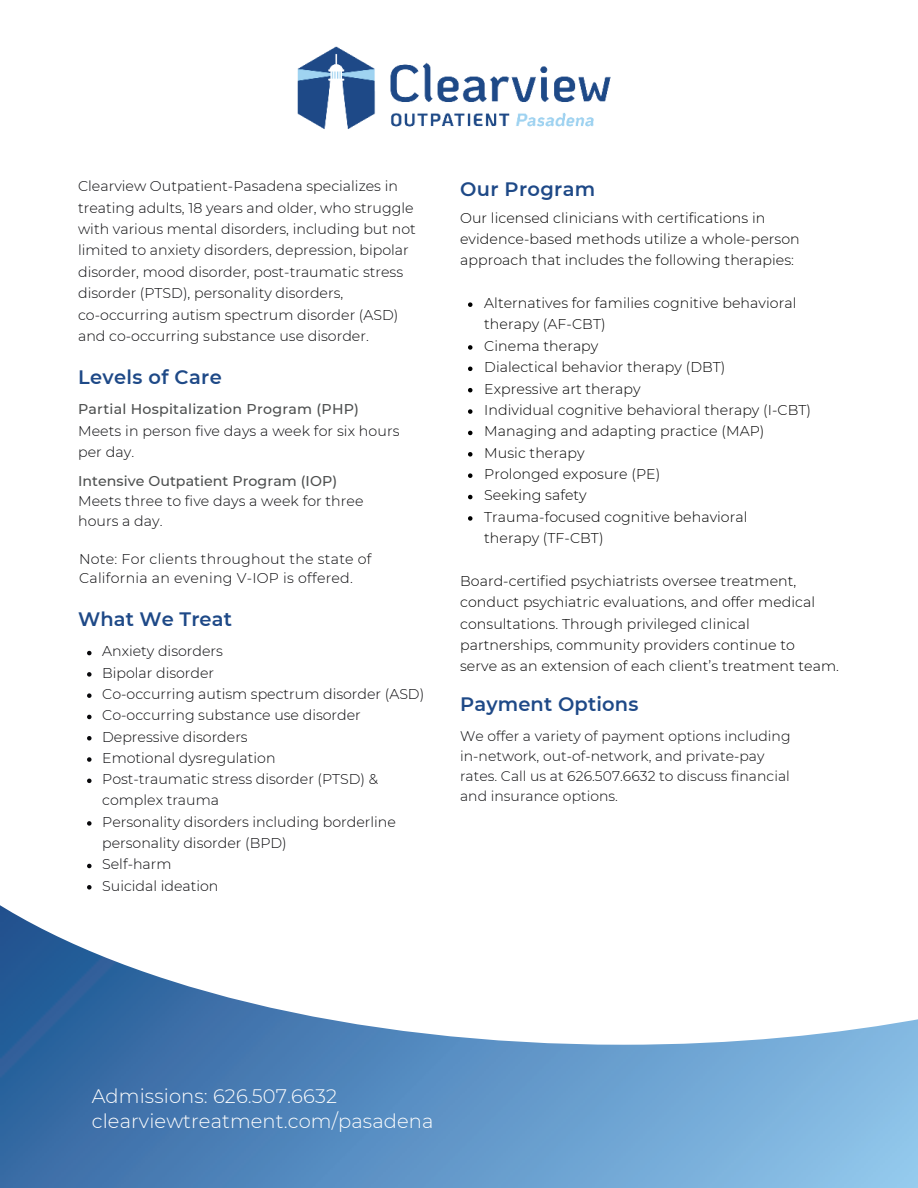
<style>
.page{position:relative;width:918px;height:1188px;background:#fff}
.page>*{position:absolute;margin:0;border:0;box-sizing:border-box;transform-origin:0 0}
.t1{font:300 19.5px/25.8px "Montserrat";letter-spacing:.005em;color:#fff}
.t2{font:600 19.35px "Montserrat";letter-spacing:.01em;color:#1e4987}
.t3{font:300 14.25px/21.3px "Montserrat";color:#08080b}
.t4{font:300 14.25px/21.3px "Montserrat";letter-spacing:.005em;color:#000}
.t5{font:300 14.25px/19px "Montserrat";letter-spacing:.02em;color:#08080b}
.t6{font:500 14.25px "Montserrat";letter-spacing:.02em;color:#4d4f4f}
.t7{font:300 13.95px/19.8px "Montserrat";letter-spacing:.005em;color:#08080b}
</style>
<div class="page">
<img style="left:297px;top:46px;width:314px;height:83px">
<img style="left:0;top:905px;width:918px;height:283px">
<svg style="left:468px;top:302px;width:4px;height:5px"></svg>
<svg style="left:468px;top:345px;width:4px;height:5px"></svg>
<svg style="left:468px;top:367px;width:4px;height:4px"></svg>
<svg style="left:468px;top:388px;width:4px;height:4px"></svg>
<svg style="left:468px;top:409px;width:4px;height:5px"></svg>
<svg style="left:468px;top:431px;width:4px;height:4px"></svg>
<svg style="left:468px;top:452px;width:4px;height:5px"></svg>
<svg style="left:468px;top:473px;width:4px;height:5px"></svg>
<svg style="left:468px;top:495px;width:4px;height:4px"></svg>
<svg style="left:468px;top:516px;width:4px;height:5px"></svg>
<svg style="left:87px;top:651px;width:5px;height:4px"></svg>
<svg style="left:87px;top:672px;width:5px;height:5px"></svg>
<svg style="left:87px;top:693px;width:5px;height:5px"></svg>
<svg style="left:87px;top:715px;width:5px;height:4px"></svg>
<svg style="left:87px;top:736px;width:5px;height:4px"></svg>
<svg style="left:87px;top:757px;width:5px;height:5px"></svg>
<svg style="left:87px;top:779px;width:5px;height:4px"></svg>
<svg style="left:87px;top:821px;width:5px;height:5px"></svg>
<svg style="left:87px;top:864px;width:5px;height:4px"></svg>
<svg style="left:87px;top:885px;width:5px;height:5px"></svg>
<p class="t3" style="left:78px;top:175px;width:339px">Clearview Outpatient-Pasadena specializes in treating adults, 18 years and older, who struggle with various mental disorders, including but not limited to anxiety disorders, depression, bipolar disorder, mood disorder, post-traumatic stress disorder (PTSD), personality disorders, co-occurring autism spectrum disorder (ASD) and co-occurring substance use disorder.</p>
<h2 class="t2" style="left:78px;top:363px;width:145px">Levels of Care</h2>
<p class="t6" style="left:78px;top:399px;width:283px">Partial Hospitalization Program (PHP)</p>
<p class="t3" style="left:78px;top:421px;width:323px;line-height:20.1px">Meets in person five days a week for six hours per day.</p>
<p class="t6" style="left:78px;top:471px;width:261px">Intensive Outpatient Program (IOP)</p>
<p class="t3" style="left:78px;top:490px;width:287px;line-height:20.1px">Meets three to five days a week for three hours a day.</p>
<p class="t5" style="left:79px;top:549px;width:294px">Note: For clients throughout the state of<br>California an evening V-IOP is offered.</p>
<h2 class="t2" style="left:78px;top:605px;width:155px">What We Treat</h2>
<p class="t3" style="left:102px;top:640px;width:324px">Anxiety disorders<br>Bipolar disorder<br>Co-occurring autism spectrum disorder (ASD)<br>Co-occurring substance use disorder<br>Depressive disorders<br>Emotional dysregulation<br>Post-traumatic stress disorder (PTSD) &amp; complex trauma<br>Personality disorders including borderline personality disorder (BPD)<br>Self-harm<br>Suicidal ideation</p>
<h2 class="t2" style="left:460px;top:175px;width:137px">Our Program</h2>
<p class="t4" style="left:460px;top:206px;width:341px">Our licensed clinicians with certifications in evidence-based methods utilize a whole-person approach that includes the following therapies:</p>
<p class="t4" style="left:484px;top:292px;width:328px">Alternatives for families cognitive behavioral therapy (AF-CBT)<br>Cinema therapy<br>Dialectical behavior therapy (DBT)<br>Expressive art therapy<br>Individual cognitive behavioral therapy (I-CBT)<br>Managing and adapting practice (MAP)<br>Music therapy<br>Prolonged exposure (PE)<br>Seeking safety<br>Trauma-focused cognitive behavioral<br>therapy (TF-CBT)</p>
<p class="t4" style="left:460px;top:570px;width:381px">Board-certified psychiatrists oversee treatment, conduct psychiatric evaluations, and offer medical consultations. Through privileged clinical partnerships, community providers continue to<br>serve as an extension of each client’s treatment team.</p>
<h2 class="t2" style="left:460px;top:691px;width:180px">Payment Options</h2>
<p class="t7" style="left:460px;top:726px;width:332px">We offer a variety of payment options including in-network, out-of-network, and private-pay rates. Call us at 626.507.6632 to discuss financial and insurance options.</p>
<h1 class="t1" style="left:92px;top:1082px;width:343px">Admissions: 626.507.6632 clearviewtreatment.com/pasadena</h1>
</div>
